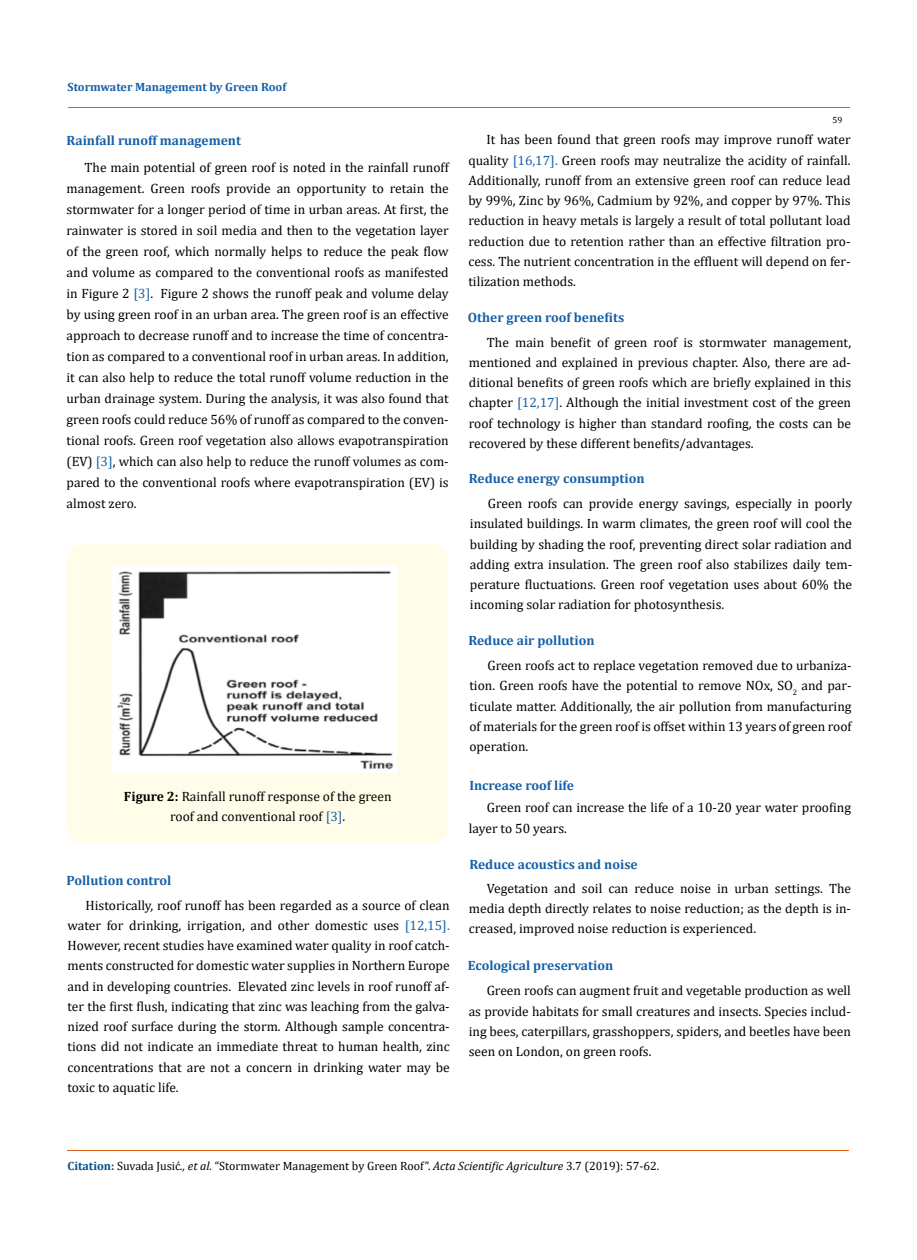
<style>
.page{position:relative;width:917px;height:1260px;background:#fff}
.page>*{position:absolute;margin:0;border:0;box-sizing:border-box;transform-origin:0 0}
.t1{font:13.5px/20.2px "Cambria";color:#000;text-align:justify}
.t2{font:700 13.5px "Cambria";color:#1560a6}
.t3{font:12px "Cambria";color:#000}
.t4{font:700 12px "Cambria";color:#1560a6}
.t5{font:9px "Cambria";color:#000}
.s1{color:#1560a6}
.s2{font-weight:700}
.s3{font-weight:700;color:#035089}
.s4{font-style:italic}
</style>
<div class="page">
<div style="left:67px;top:543px;width:381px;height:300px;background:#fffde9;border-radius:18px"></div>
<img style="left:112px;top:565px;width:284px;height:207px">
<hr style="left:68px;top:108px;width:781px;height:1px;background:#e05d1a">
<hr style="left:68px;top:1150px;width:781px;height:1px;background:#e05d1a">
<p class="t4" style="left:68px;top:78px;width:220px">Stormwater Management by Green Roof</p>
<p class="t2" style="left:66px;top:131px;width:176px">Rainfall runoff management</p>
<p class="t1" style="left:67px;top:157px;width:384px;line-height:21px;text-indent:18px">The main potential of green roof is noted in the rainfall runoff management. Green roofs provide an opportunity to retain the stormwater for a longer period of time in urban areas. At first, the rainwater is stored in soil media and then to the vegetation layer of the green roof, which normally helps to reduce the peak flow and volume as compared to the conventional roofs as manifested in Figure 2 <span class="s1">[3]</span>. Figure 2 shows the runoff peak and volume delay by using green roof in an urban area. The green roof is an effective approach to decrease runoff and to increase the time of concentra&shy;tion as compared to a conventional roof in urban areas. In addition, it can also help to reduce the total runoff volume reduction in the urban drainage system. During the analysis, it was also found that green roofs could reduce 56% of runoff as compared to the conven&shy;tional roofs. Green roof vegetation also allows evapotranspiration (EV) <span class="s1">[3]</span>, which can also help to reduce the runoff volumes as com&shy;pared to the conventional roofs where evapotranspiration (EV) is almost zero.</p>
<p class="t1" style="left:124px;top:786px;width:269px;text-align:center"><span class="s2">Figure 2:</span> Rainfall runoff response of the green roof and conventional roof <span class="s1">[3]</span>.</p>
<p class="t2" style="left:66px;top:870px;width:106px">Pollution control</p>
<p class="t1" style="left:68px;top:895px;width:384px;text-indent:18px">Historically, roof runoff has been regarded as a source of clean water for drinking, irrigation, and other domestic uses <span class="s1">[12,15].<br></span>However, recent studies have examined water quality in roof catch&shy;ments constructed for domestic water supplies in Northern Europe and in developing countries. Elevated zinc levels in roof runoff af&shy;ter the first flush, indicating that zinc was leaching from the galva&shy;nized roof surface during the storm. Although sample concentra&shy;tions did not indicate an immediate threat to human health, zinc concentrations that are not a concern in drinking water may be toxic to aquatic life.</p>
<p class="t5" style="left:832px;top:114px;width:11px">59</p>
<p class="t1" style="left:468px;top:130px;width:384px;text-indent:18px">It has been found that green roofs may improve runoff water quality <span class="s1">[16,17].</span> Green roofs may neutralize the acidity of rainfall.<br>Additionally, runoff from an extensive green roof can reduce lead by 99%, Zinc by 96%, Cadmium by 92%, and copper by 97%. This reduction in heavy metals is largely a result of total pollutant load reduction due to retention rather than an effective filtration pro&shy;cess. The nutrient concentration in the effluent will depend on fer&shy;tilization methods.</p>
<p class="t2" style="left:468px;top:307px;width:158px">Other green roof benefits</p>
<p class="t1" style="left:469px;top:332px;width:384px;text-indent:18px">The main benefit of green roof is stormwater management, mentioned and explained in previous chapter. Also, there are ad&shy;ditional benefits of green roofs which are briefly explained in this chapter <span class="s1">[12,17]</span>. Although the initial investment cost of the green roof technology is higher than standard roofing, the costs can be recovered by these different benefits/advantages.</p>
<p class="t2" style="left:469px;top:469px;width:177px">Reduce energy consumption</p>
<p class="t1" style="left:470px;top:493px;width:384px;text-indent:18px">Green roofs can provide energy savings, especially in poorly insulated buildings. In warm climates, the green roof will cool the building by shading the roof, preventing direct solar radiation and adding extra insulation. The green roof also stabilizes daily tem&shy;perature fluctuations. Green roof vegetation uses about 60% the incoming solar radiation for photosynthesis.</p>
<p class="t2" style="left:468px;top:631px;width:128px">Reduce air pollution</p>
<p class="t1" style="left:469px;top:655px;width:384px;text-indent:18px">Green roofs act to replace vegetation removed due to urbaniza&shy;tion. Green roofs have the potential to remove NOx, SO<sub>2</sub> and par&shy;ticulate matter. Additionally, the air pollution from manufacturing of materials for the green roof is offset within 13 years of green roof operation.</p>
<p class="t2" style="left:469px;top:776px;width:106px">Increase roof life</p>
<p class="t1" style="left:469px;top:797px;width:384px;text-indent:18px">Green roof can increase the life of a 10-20 year water proofing layer to 50 years.</p>
<p class="t2" style="left:469px;top:855px;width:170px">Reduce acoustics and noise</p>
<p class="t1" style="left:469px;top:878px;width:384px;text-indent:18px">Vegetation and soil can reduce noise in urban settings. The media depth directly relates to noise reduction; as the depth is in&shy;creased, improved noise reduction is experienced.</p>
<p class="t2" style="left:467px;top:956px;width:147px">Ecological preservation</p>
<p class="t1" style="left:468px;top:980px;width:384px;text-indent:18px">Green roofs can augment fruit and vegetable production as well as provide habitats for small creatures and insects. Species includ&shy;ing bees, caterpillars, grasshoppers, spiders, and beetles have been seen on London, on green roofs.</p>
<p class="t3" style="left:68px;top:1159px;width:593px"><span class="s3">Citation:</span> Suvada Jusić<span class="s4">., et al.</span> “Stormwater Management by Green Roof”. <span class="s4">Acta Scientific Agriculture</span> 3.7 (2019): 57-62.</p>
</div>
